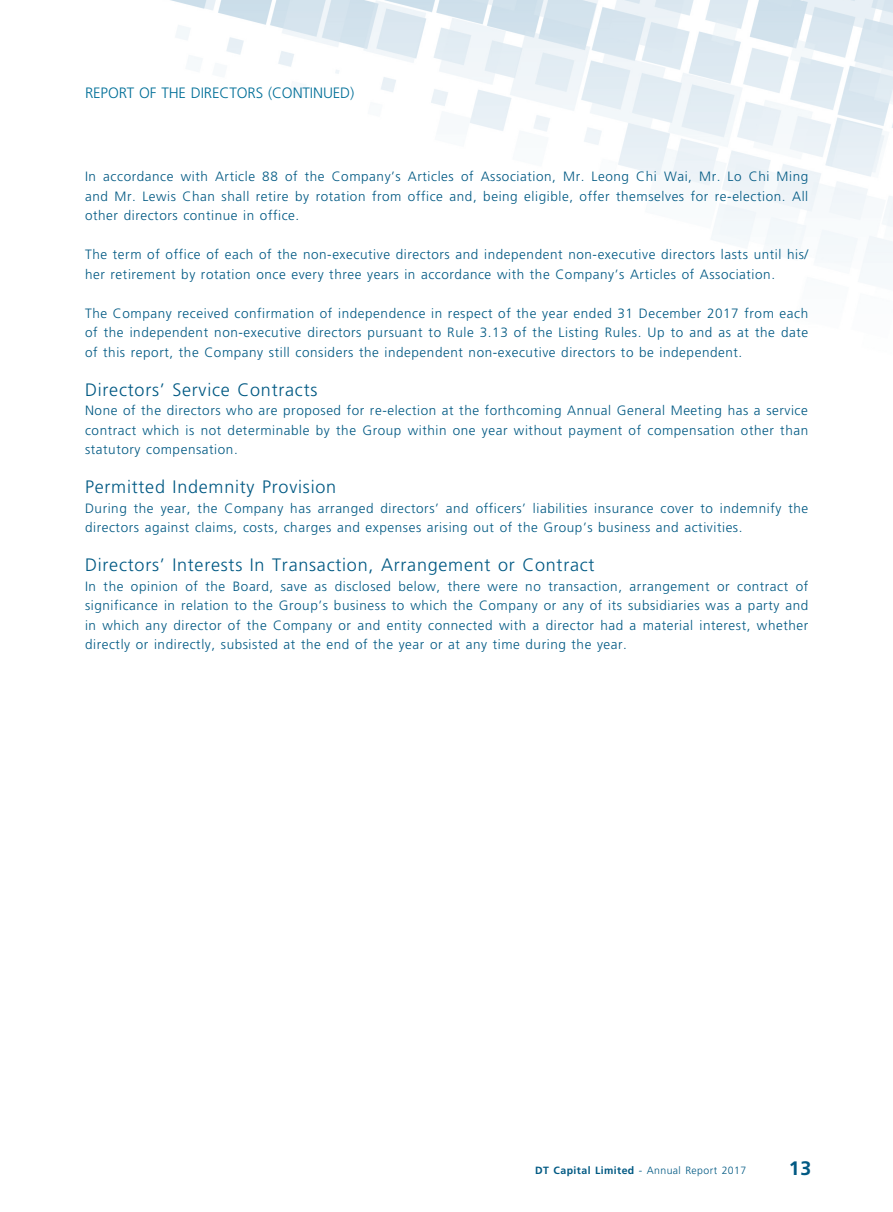
<style>
.page{position:relative;width:893px;height:1212px;background:#fff}
.page>*{position:absolute;margin:0;border:0;box-sizing:border-box;transform-origin:0 0}
.t1{font:700 19.5px "Frutiger LT Std";color:#005983}
.t2{font:300 18px "Frutiger LT Std";letter-spacing:.04em;color:#005983}
.t3{font:300 15px "Frutiger LT Std";letter-spacing:-.01em;color:#016f98}
.t4{font:300 13.5px/19.5px "Frutiger LT Std";letter-spacing:.04em;color:#005983;text-align:justify}
.t5{font:300 10.5px "Frutiger";letter-spacing:.04em;color:#005983}
.s1{font-weight:700}
</style>
<div class="page">
<img style="left:170px;top:0;width:723px;height:278px">
<p class="t3" style="left:85px;top:84px;width:271px">REPORT OF THE DIRECTORS (CONTINUED)</p>
<p class="t4" style="left:85px;top:167px;width:725px">In accordance with Article 88 of the Company’s Articles of Association, Mr. Leong Chi Wai, Mr. Lo Chi Ming and Mr. Lewis Chan shall retire by rotation from office and, being eligible, offer themselves for re-election. All other directors continue in office.</p>
<p class="t4" style="left:85px;top:245px;width:725px">The term of office of each of the non-executive directors and independent non-executive directors lasts until his/ her retirement by rotation once every three years in accordance with the Company’s Articles of Association.</p>
<p class="t4" style="left:85px;top:304px;width:725px">The Company received confirmation of independence in respect of the year ended 31 December 2017 from each of the independent non-executive directors pursuant to Rule 3.13 of the Listing Rules. Up to and as at the date of this report, the Company still considers the independent non-executive directors to be independent.</p>
<h2 class="t2" style="left:85px;top:379px;width:234px">Directors’ Service Contracts</h2>
<p class="t4" style="left:85px;top:401px;width:725px">None of the directors who are proposed for re-election at the forthcoming Annual General Meeting has a service contract which is not determinable by the Group within one year without payment of compensation other than statutory compensation.</p>
<h2 class="t2" style="left:85px;top:477px;width:253px">Permitted Indemnity Provision</h2>
<p class="t4" style="left:85px;top:499px;width:725px">During the year, the Company has arranged directors’ and officers’ liabilities insurance cover to indemnify the directors against claims, costs, charges and expenses arising out of the Group’s business and activities.</p>
<h2 class="t2" style="left:85px;top:555px;width:511px">Directors’ Interests In Transaction, Arrangement or Contract</h2>
<p class="t4" style="left:85px;top:577px;width:725px">In the opinion of the Board, save as disclosed below, there were no transaction, arrangement or contract of significance in relation to the Group’s business to which the Company or any of its subsidiaries was a party and in which any director of the Company or and entity connected with a director had a material interest, whether directly or indirectly, subsisted at the end of the year or at any time during the year.</p>
<p class="t5" style="left:535px;top:1164px;width:213px"><span class="s1">DT Capital Limited</span> - Annual Report 2017</p>
<h1 class="t1" style="left:789px;top:1157px;width:24px">13</h1>
</div>
